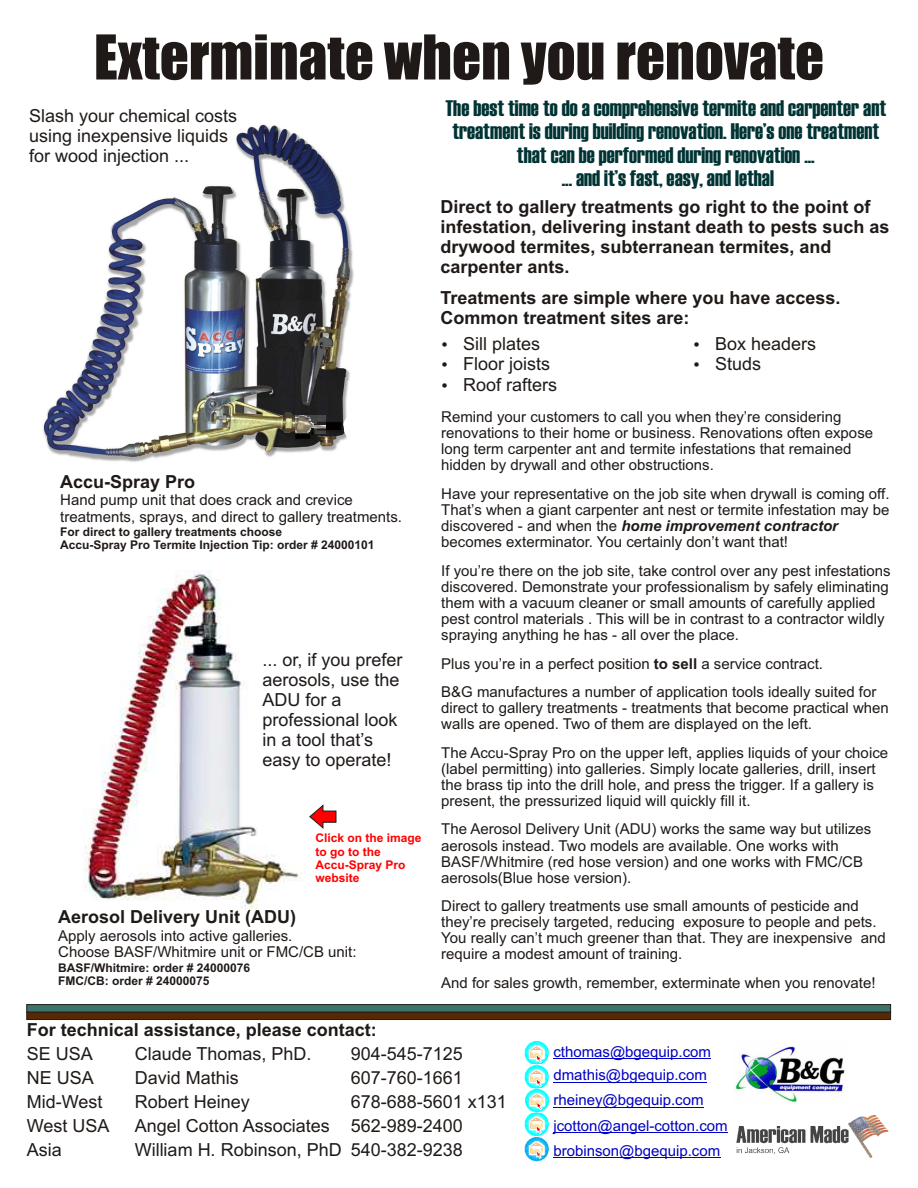
<style>
.page{position:relative;width:918px;height:1188px;background:#fff}
.page>*{position:absolute;margin:0;border:0;box-sizing:border-box;transform-origin:0 0}
.t1{font:57px "Impact";color:#1f1a17}
.t2{font:22.5px/23.4px "Haettenschweiler";color:#033;text-align:center}
.t3{font:18px/20.1px "Arial";color:#1f1a17}
.t4{font:700 18px/20.1px "Arial";color:#1f1a17}
.t5{font:15px/16px "Arial";color:#1f1a17}
.t6{font:15px/25.2px "Arial";color:#0000c4}
.t7{font:700 12px/13.4px "Arial";color:#1f1a17}
.t8{font:700 12px/13.4px "Arial";color:#f00}
.s1{font-weight:700;font-style:italic}
.s2{font-weight:700}
</style>
<div class="page">
<img style="left:524px;top:1041px;width:26px;height:121px">
<hr style="left:553px;top:1058px;width:158px;height:1px;background:#0000c4">
<hr style="left:553px;top:1082px;width:154px;height:1px;background:#0000c4">
<hr style="left:553px;top:1107px;width:151px;height:1px;background:#0000c4">
<hr style="left:553px;top:1132px;width:175px;height:1px;background:#0000c4">
<hr style="left:553px;top:1157px;width:167px;height:1px;background:#0000c4">
<img style="left:733px;top:1046px;width:112px;height:57px">
<svg style="left:26px;top:1004px;width:865px;height:16px;background:#424431"></svg>
<img style="left:737px;top:1116px;width:151px;height:42px">
<img style="left:42px;top:124px;width:312px;height:338px">
<img style="left:84px;top:571px;width:220px;height:338px">
<img style="left:296px;top:415px;width:29px;height:6px">
<svg style="left:295px;top:421px;width:49px;height:19px"></svg>
<svg style="left:309px;top:805px;width:27px;height:24px"></svg>
<h1 class="t1" style="left:94px;top:34px;width:732px">Exterminate when you renovate</h1>
<p class="t3" style="left:29px;top:107px;width:210px">Slash your chemical costs using inexpensive liquids for wood injection ...</p>
<p class="t4" style="left:60px;top:473px;width:137px">Accu-Spray Pro</p>
<p class="t5" style="left:60px;top:493px;width:343px;line-height:16.8px">Hand pump unit that does crack and crevice treatments, sprays, and direct to gallery treatments.</p>
<p class="t7" style="left:60px;top:526px;width:316px">For direct to gallery treatments choose<br>Accu-Spray Pro Termite Injection Tip: order # 24000101</p>
<p class="t3" style="left:262px;top:651px;width:142px">... or, if you prefer aerosols, use the<br>ADU for a professional look in a tool that’s easy to operate!</p>
<p class="t8" style="left:315px;top:833px;width:108px">Click on the image to go to the<br>Accu-Spray Pro website</p>
<p class="t4" style="left:58px;top:909px;width:240px">Aerosol Delivery Unit (ADU)</p>
<p class="t5" style="left:58px;top:928px;width:300px;line-height:16.8px">Apply aerosols into active galleries.<br>Choose BASF/Whitmire unit or FMC/CB unit:</p>
<p class="t7" style="left:58px;top:962px;width:194px">BASF/Whitmire: order # 24000076<br>FMC/CB: order # 24000075</p>
<h2 class="t2" style="left:445px;top:98px;width:442px">The best time to do a comprehensive termite and carpenter ant treatment is during building renovation. Here’s one treatment that can be performed during renovation ...<br>... and it’s fast, easy, and lethal</h2>
<p class="t4" style="left:440px;top:198px;width:451px">Direct to gallery treatments go right to the point of infestation, delivering instant death to pests such as drywood termites, subterranean termites, and carpenter ants.</p>
<p class="t4" style="left:440px;top:289px;width:402px">Treatments are simple where you have access.<br>Common treatment sites are:</p>
<p class="t3" style="left:463px;top:336px;width:79px">Sill plates</p>
<p class="t3" style="left:715px;top:336px;width:103px">Box headers</p>
<p class="t3" style="left:463px;top:356px;width:89px">Floor joists</p>
<p class="t3" style="left:715px;top:356px;width:48px">Studs</p>
<p class="t3" style="left:463px;top:376px;width:96px">Roof rafters</p>
<p class="t5" style="left:441px;top:410px;width:433px">Remind your customers to call you when they’re considering renovations to their home or business. Renovations often expose long term carpenter ant and termite infestations that remained hidden by drywall and other obstructions.</p>
<p class="t5" style="left:441px;top:487px;width:450px">Have your representative on the job site when drywall is coming off.<br>That’s when a giant carpenter ant nest or termite infestation may be discovered - and when the <span class="s1">home improvement contractor </span>becomes exterminator. You certainly don’t want that!</p>
<p class="t5" style="left:441px;top:564px;width:451px">If you’re there on the job site, take control over any pest infestations discovered. Demonstrate your professionalism by safely eliminating them with a vacuum cleaner or small amounts of carefully applied pest control materials . This will be in contrast to a contractor wildly spraying anything he has - all over the place.</p>
<p class="t5" style="left:441px;top:650px;width:437px;line-height:28.5px">Plus you’re in a perfect position <span class="s2">to sell</span> a service contract.<br>B&amp;G manufactures a number of application tools ideally suited for</p>
<p class="t5" style="left:441px;top:701px;width:449px">direct to gallery treatments - treatments that become practical when walls are opened. Two of them are displayed on the left.</p>
<p class="t5" style="left:441px;top:746px;width:448px">The Accu-Spray Pro on the upper left, applies liquids of your choice (label permitting) into galleries. Simply locate galleries, drill, insert the brass tip into the drill hole, and press the trigger. If a gallery is present, the pressurized liquid will quickly fill it.</p>
<p class="t5" style="left:441px;top:823px;width:432px">The Aerosol Delivery Unit (ADU) works the same way but utilizes aerosols instead. Two models are available. One works with BASF/Whitmire (red hose version) and one works with FMC/CB aerosols(Blue hose version).</p>
<p class="t5" style="left:441px;top:899px;width:446px">Direct to gallery treatments use small amounts of pesticide and they’re precisely targeted, reducing exposure to people and pets.<br>You really can’t much greener than that. They are inexpensive and require a modest amount of training.</p>
<p class="t5" style="left:441px;top:976px;width:436px">And for sales growth, remember, exterminate when you renovate!</p>
<p class="t4" style="left:27px;top:1021px;width:352px">For technical assistance, please contact:</p>
<p class="t3" style="left:27px;top:1045px;width:68px">SE USA</p>
<p class="t3" style="left:135px;top:1045px;width:178px">Claude Thomas, PhD.</p>
<p class="t3" style="left:351px;top:1045px;width:114px">904-545-7125</p>
<p class="t3" style="left:27px;top:1069px;width:69px">NE USA</p>
<p class="t3" style="left:135px;top:1069px;width:106px">David Mathis</p>
<p class="t3" style="left:351px;top:1069px;width:114px">607-760-1661</p>
<p class="t3" style="left:27px;top:1093px;width:77px">Mid-West</p>
<p class="t3" style="left:135px;top:1093px;width:117px">Robert Heiney</p>
<p class="t3" style="left:351px;top:1093px;width:158px">678-688-5601 x131</p>
<p class="t3" style="left:27px;top:1117px;width:84px">West USA</p>
<p class="t3" style="left:135px;top:1117px;width:330px">Angel Cotton Associates 562-989-2400</p>
<p class="t3" style="left:27px;top:1142px;width:37px">Asia</p>
<p class="t3" style="left:135px;top:1142px;width:330px">William H. Robinson, PhD 540-382-9238</p>
<p class="t6" style="left:553px;top:1041px;width:159px;line-height:23.4px">cthomas@bgequip.com dmathis@bgequip.com</p>
<p class="t6" style="left:553px;top:1089px;width:176px">rheiney@bgequip.com jcotton@angel-cotton.com brobinson@bgequip.com</p>
</div>
